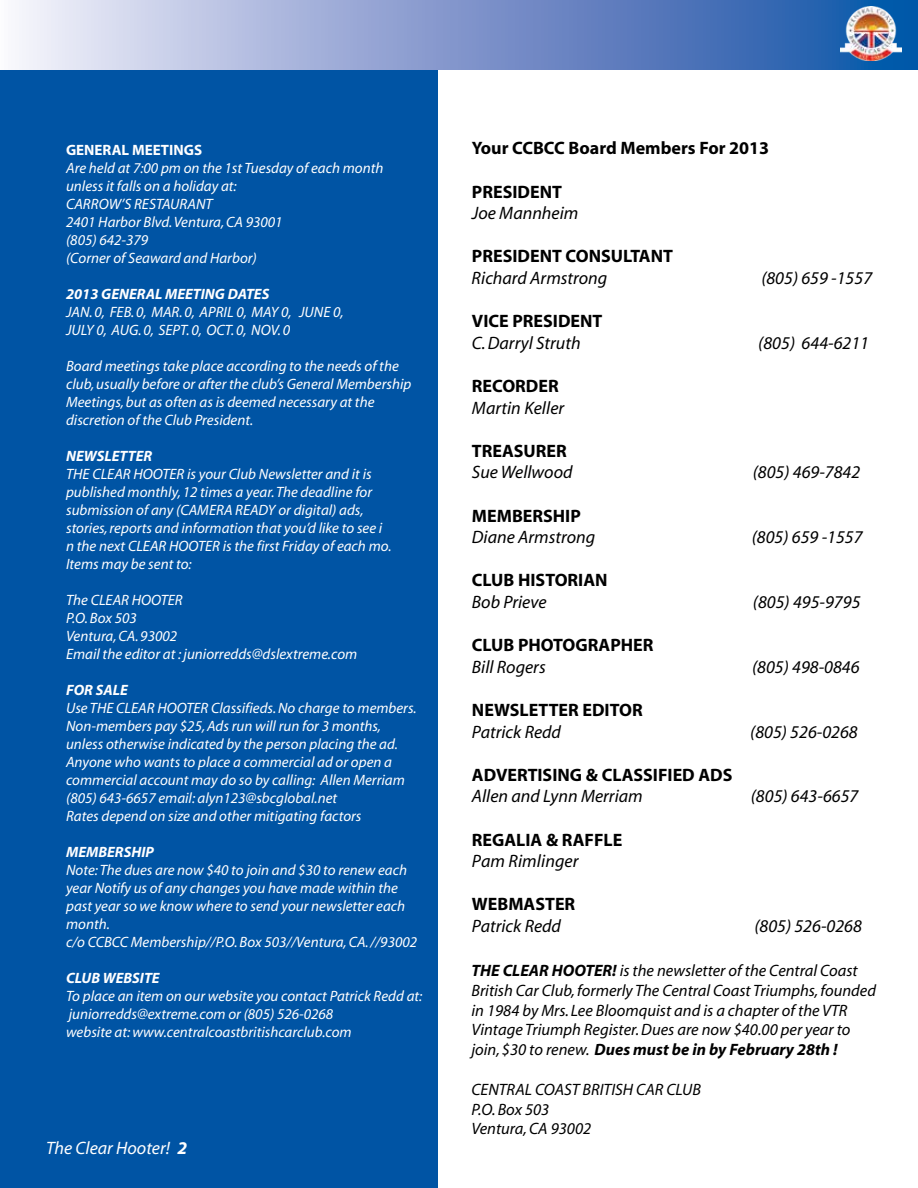
<style>
.page{position:relative;width:918px;height:1188px;background:#fff}
.page>*{position:absolute;margin:0;border:0;box-sizing:border-box;transform-origin:0 0}
.t1{font:italic 18px "Myriad";color:#000}
.t2{font:700 18px "Myriad";color:#000}
.t3{font:italic 18px "Myriad";color:#fff}
.t4{font:italic 16.5px/19.8px "Myriad";color:#000}
.t5{font:italic 15px/18px "Myriad";color:#fff}
.t6{font:italic 700 15px "Myriad";color:#fff}
.t7{font:700 15px "Myriad";color:#fff}
.s1{font-weight:700}
</style>
<div class="page">
<div style="left:0;top:66px;width:438px;height:1122px;background:#0054a4"></div>
<div style="left:0;top:0;width:918px;height:69px;background:linear-gradient(to right,#f7ecf9,#0c4ca4)"></div>
<img style="left:841px;top:7px;width:60px;height:54px">
<p class="t7" style="left:66px;top:142px;width:138px">GENERAL MEETINGS</p>
<p class="t5" style="left:66px;top:160px;width:319px">Are held at 7:00 pm on the 1st Tuesday of each month unless it falls on a holiday at:<br>CARROW’S RESTAURANT<br>2401 Harbor Blvd.Ventura,CA 93001<br>(805) 642-379<br>(Corner of Seaward and Harbor)</p>
<p class="t6" style="left:66px;top:286px;width:205px">2013 GENERAL MEETING DATES</p>
<p class="t5" style="left:66px;top:304px;width:279px">JAN. 0, FEB. 0, MAR. 0, APRIL 0, MAY 0, JUNE 0,<br>JULY 0, AUG. 0, SEPT. 0, OCT. 0, NOV. 0</p>
<p class="t5" style="left:66px;top:358px;width:347px">Board meetings take place according to the needs of the club, usually before or after the club’s General Membership Meetings, but as often as is deemed necessary at the discretion of the Club President.</p>
<p class="t6" style="left:66px;top:448px;width:88px">NEWSLETTER</p>
<p class="t5" style="left:66px;top:466px;width:327px">THE CLEAR HOOTER is your Club Newsletter and it is published monthly, 12 times a year.The deadline for submission of any (CAMERA READY or digital) ads, stories,reports and information that you’d like to see i n the next CLEAR HOOTER is the first Friday of each mo.<br>Items may be sent to:</p>
<p class="t5" style="left:66px;top:592px;width:293px">The CLEAR HOOTER<br>P.O.Box 503<br>Ventura,CA. 93002<br>Email the editor at : juniorredds@dslextreme.com</p>
<p class="t6" style="left:66px;top:682px;width:63px">FOR SALE</p>
<p class="t5" style="left:66px;top:700px;width:352px">Use THE CLEAR HOOTER Classifieds. No charge to members.<br>Non-members pay $25,Ads run will run for 3 months, unless otherwise indicated by the person placing the ad.<br>Anyone who wants to place a commercial ad or open a commercial account may do so by calling: Allen Merriam (805) 643-6657 email: alyn123@sbcglobal.net<br>Rates depend on size and other mitigating factors</p>
<p class="t6" style="left:66px;top:844px;width:89px">MEMBERSHIP</p>
<p class="t5" style="left:66px;top:862px;width:353px">Note:The dues are now $40 to join and $30 to renew each year Notify us of any changes you have made within the past year so we know where to send your newsletter each month.<br>c/o CCBCC Membership//P.O.Box 503//Ventura,CA. //93002</p>
<p class="t6" style="left:66px;top:970px;width:95px">CLUB WEBSITE</p>
<p class="t5" style="left:66px;top:988px;width:358px">To place an item on our website you contact Patrick Redd at: juniorredds@extreme.com or (805) 526-0268<br>website at: www.centralcoastbritishcarclub.com</p>
<p class="t3" style="left:46px;top:1139px;width:142px">The Clear Hooter! <span class="s1">2</span></p>
<p class="t2" style="left:472px;top:139px;width:299px">Your CCBCC Board Members For 2013</p>
<p class="t2" style="left:472px;top:182px;width:92px">PRESIDENT</p>
<p class="t1" style="left:472px;top:204px;width:108px">Joe Mannheim</p>
<p class="t2" style="left:472px;top:247px;width:203px">PRESIDENT CONSULTANT</p>
<p class="t1" style="left:472px;top:269px;width:137px">Richard Armstrong</p>
<p class="t1" style="left:761px;top:269px;width:112px">(805) 659 -1557</p>
<p class="t2" style="left:472px;top:312px;width:132px">VICE PRESIDENT</p>
<p class="t1" style="left:472px;top:334px;width:110px">C.Darryl Struth</p>
<p class="t1" style="left:758px;top:334px;width:112px">(805) 644-6211</p>
<p class="t2" style="left:472px;top:377px;width:88px">RECORDER</p>
<p class="t1" style="left:472px;top:399px;width:94px">Martin Keller</p>
<p class="t2" style="left:472px;top:442px;width:96px">TREASURER</p>
<p class="t1" style="left:472px;top:463px;width:102px">Sue Wellwood</p>
<p class="t1" style="left:753px;top:463px;width:109px">(805) 469-7842</p>
<p class="t2" style="left:472px;top:506px;width:110px">MEMBERSHIP</p>
<p class="t1" style="left:472px;top:528px;width:125px">Diane Armstrong</p>
<p class="t1" style="left:752px;top:528px;width:112px">(805) 659 -1557</p>
<p class="t2" style="left:472px;top:571px;width:137px">CLUB HISTORIAN</p>
<p class="t1" style="left:472px;top:593px;width:76px">Bob Prieve</p>
<p class="t1" style="left:753px;top:593px;width:109px">(805) 495-9795</p>
<p class="t2" style="left:472px;top:636px;width:183px">CLUB PHOTOGRAPHER</p>
<p class="t1" style="left:472px;top:658px;width:75px">Bill Rogers</p>
<p class="t1" style="left:752px;top:658px;width:109px">(805) 498-0846</p>
<p class="t2" style="left:472px;top:701px;width:172px">NEWSLETTER EDITOR</p>
<p class="t1" style="left:472px;top:723px;width:91px">Patrick Redd</p>
<p class="t1" style="left:750px;top:723px;width:109px">(805) 526-0268</p>
<p class="t2" style="left:472px;top:766px;width:262px">ADVERTISING &amp; CLASSIFIED ADS</p>
<p class="t1" style="left:472px;top:787px;width:172px">Allen and Lynn Merriam</p>
<p class="t1" style="left:751px;top:787px;width:109px">(805) 643-6657</p>
<p class="t2" style="left:472px;top:830px;width:152px">REGALIA &amp; RAFFLE</p>
<p class="t1" style="left:472px;top:852px;width:108px">Pam Rimlinger</p>
<p class="t2" style="left:472px;top:895px;width:105px">WEBMASTER</p>
<p class="t1" style="left:472px;top:917px;width:91px">Patrick Redd</p>
<p class="t1" style="left:754px;top:917px;width:109px">(805) 526-0268</p>
<p class="t4" style="left:471px;top:961px;width:406px"><span class="s1">THE CLEAR HOOTER!</span> is the newsletter of the Central Coast British Car Club, formerly The Central Coast Triumphs, founded in 1984 by Mrs. Lee Bloomquist and is a chapter of the VTR Vintage Triumph Register.Dues are now $40.00 per year to join, $30 to renew. <span class="s1">Dues must be in by February 28th !</span></p>
<p class="t4" style="left:471px;top:1080px;width:231px">CENTRAL COAST BRITISH CAR CLUB<br>P.O.Box 503<br>Ventura,CA 93002</p>
</div>
